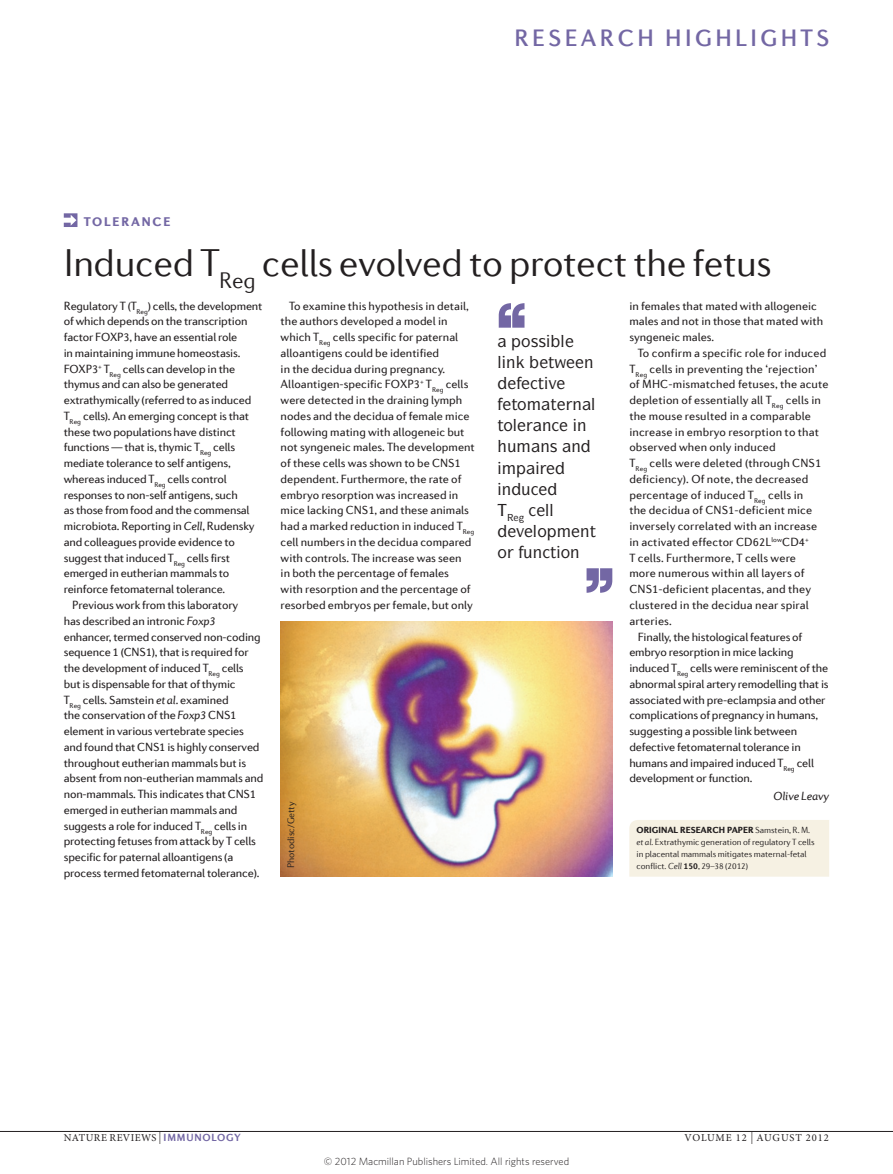
<style>
.page{position:relative;width:893px;height:1174px;background:#fff}
.page>*{position:absolute;margin:0;border:0;box-sizing:border-box;transform-origin:0 0}
.t1{font:300 39px "Diverda Sans Com";letter-spacing:-.01em;color:#231f20}
.sectionheader{font:500 24px "Diverda Sans Com";letter-spacing:.14em;color:#7367a4}
.pulloutquote{font:500 16.5px "ITC Symbol Std";color:#231f20}
.ministrap{font:900 12.75px "Diverda Sans Com";letter-spacing:.14em;color:#7367a4}
.boxbody{font:12px/15.8px "Diverda Sans Com Regular 2";color:#231f20}
.boxbody1{font:12px/15.8px "Diverda Sans Com Regular 2";letter-spacing:-.015em;color:#231f20}
.authorbold{font:italic 12px "Diverda Sans Com";letter-spacing:-.005em;color:#231f20}
.t2{font:300 10.5px "Whitney";color:#231f20}
.t3{font:10.5px "Minion Pro";letter-spacing:.04em;color:#231f20}
.t4{font:10.5px "Minion Pro";letter-spacing:.085em;color:#231f20}
.creditstyle{font:300 9.75px "Diverda Sans Com";letter-spacing:-.005em;color:#231f20}
.webbody{font:300 9px/12px "Diverda Sans Com";letter-spacing:-.005em;color:#231f20}
.s1{font-family:"Diverda Sans Com"}
.s2{font-weight:900}
.s3{font-style:italic}
.s4{font-weight:700}
.s5{font-family:"Diverda Sans Com";font-style:italic}
.s6{font-size:12px}
.s7{font-family:"Diverda Sans Com";font-weight:700;color:#7367a4}
</style>
<div class="page">
<svg style="left:587px;top:568px;width:25px;height:25px"></svg>
<svg style="left:499px;top:303px;width:25px;height:25px"></svg>
<img style="left:281px;top:622px;width:331px;height:254px">
<hr style="left:0;top:1131px;width:893px;height:1px;background:#231f20">
<svg style="left:64px;top:213px;width:13px;height:14px"></svg>
<div style="left:629px;top:820px;width:200px;height:56px;background:#f6f1e3"></div>
<p class="sectionheader" style="left:514px;top:24px;width:316px">RESEARCH HIGHLIGHTS</p>
<p class="ministrap" style="left:84px;top:213px;width:88px">TOLERANCE</p>
<p class="t1" style="left:64px;top:241px;width:709px">Induced T<sub>Reg</sub> cells evolved to protect the fetus</p>
<p class="boxbody" style="left:629px;top:297px;width:195px">in females that mated with allogeneic males and not in those that mated with syngeneic males.</p>
<p class="boxbody" style="left:629px;top:345px;width:201px;text-indent:9px">To confirm a specific role for induced T<sub>Reg</sub> cells in preventing the ‘rejection’ <span class="s1">of MHC-mismatched fetuses, the acute </span>depletion of essentially all T<sub>Reg</sub> cells in the mouse resulted in a comparable increase in embryo resorption to that observed when only induced<br>T<sub>Reg</sub> <span class="s1">cells were deleted (through CNS1 </span>deficiency). Of note, the decreased percentage of induced T<sub>Reg</sub> cells in<br><span class="s1">the decidua of CNS1-deficient mice </span>inversely correlated with an increase <span class="s1">in activated effector CD62L</span><sup>low</sup><span class="s1">CD4</span><sup>+<br></sup><span class="s1">T cells. Furthermore, T cells were<br></span>more numerous within all layers of <span class="s1">CNS1-deficient placentas, and they </span>clustered in the decidua near spiral arteries.</p>
<p class="boxbody" style="left:629px;top:628px;width:201px;text-indent:9px">Finally, the histological features of embryo resorption in mice lacking induced T<sub>Reg</sub> cells were reminiscent of the abnormal spiral artery remodelling that is associated with pre-eclampsia and other complications of pregnancy in humans, suggesting a possible link between defective fetomaternal tolerance in humans and impaired induced T<sub>Reg</sub> cell development or function.</p>
<p class="authorbold" style="left:773px;top:789px;width:57px">Olive Leavy</p>
<p class="webbody" style="left:637px;top:824px;width:180px"><span class="s2">ORIGINAL RESEARCH PAPER</span> Samstein, R. M. <span class="s3">et al.</span> Extrathymic generation of regulatory T cells in placental mammals mitigates maternal-fetal conflict. <span class="s3">Cell</span> <span class="s4">150</span>, 29–38 (2012)</p>
<p class="boxbody1" style="left:64px;top:297px;width:200px">Regulatory T (T<sub>Reg</sub>) cells, the development of which depends on the transcription factor FOXP3, have an essential role<br>in maintaining immune homeostasis.<br>FOXP3<sup>+</sup> T<sub>Reg</sub> cells can develop in the thymus and can also be generated extrathymically (referred to as induced T<sub>Reg</sub> cells). An emerging concept is that these two populations have distinct functions — that is, thymic T<sub>Reg</sub> cells mediate tolerance to self antigens, whereas induced T<sub>Reg</sub> cells control responses to non-self antigens, such<br>as those from food and the commensal microbiota. Reporting in <span class="s5">Cell</span>, Rudensky and colleagues provide evidence to suggest that induced T<sub>Reg</sub> cells first emerged in eutherian mammals to reinforce fetomaternal tolerance.</p>
<p class="boxbody" style="left:64px;top:597px;width:201px;text-indent:9px">Previous work from this laboratory<br>has described an intronic <span class="s5">Foxp3 </span>enhancer, termed conserved non-coding <span class="s1">sequence 1 (CNS1), that is required for </span>the development of induced T<sub>Reg</sub> cells but is dispensable for that of thymic<br>T<sub>Reg</sub> <span class="s1">cells. Samstein</span> <span class="s5">et al.</span> examined<br>the conservation of the <span class="s5">Foxp3</span> <span class="s1">CNS1 </span>element in various vertebrate species <span class="s1">and found that CNS1 is highly conserved </span>throughout eutherian mammals but is absent from non-eutherian mammals and <span class="s1">non-mammals. This indicates that CNS1 </span>emerged in eutherian mammals and suggests a role for induced T<sub>Reg</sub> cells in <span class="s1">protecting fetuses from attack by T cells </span>specific for paternal alloantigens (a process termed fetomaternal tolerance).</p>
<p class="boxbody" style="left:281px;top:297px;width:196px;text-indent:9px">To examine this hypothesis in detail, the authors developed a model in which T<sub>Reg</sub> cells specific for paternal alloantigens could be identified<br>in the decidua during pregnancy.<br>Alloantigen-specific FOXP3<sup>+</sup> T<sub>Reg</sub> cells were detected in the draining lymph nodes and the decidua of female mice following mating with allogeneic but not syngeneic males. The development <span class="s1">of these cells was shown to be CNS1 </span>dependent. Furthermore, the rate of embryo resorption was increased in <span class="s1">mice lacking CNS1, and these animals </span>had a marked reduction in induced T<sub>Reg </sub>cell numbers in the decidua compared with controls. The increase was seen<br>in both the percentage of females<br>with resorption and the percentage of resorbed embryos per female, but only</p>
<p class="pulloutquote" style="left:521px;top:331px;width:45px">□▲▲ ●</p>
<p class="pulloutquote" style="left:551px;top:394px;width:47px">▼ ■●</p>
<p class="pulloutquote" style="left:497px;top:415px;width:21px">▼□●</p>
<p class="pulloutquote" style="left:507px;top:436px;width:75px">◆ ■▲ ■</p>
<p class="pulloutquote" style="left:516px;top:520px;width:32px">❖ ●□</p>
<p class="pulloutquote" style="left:497px;top:541px;width:84px">□ ◆■ ▼□■</p>
<p class="creditstyle" style="left:285px;top:868px;width:68px;rotate:-90deg">Photodisc/Getty</p>
<p class="t3" style="left:64px;top:1131px;width:179px">NATURE REVIEWS <span class="s6">|</span> <span class="s7">IMMUNOLOGY</span></p>
<p class="t4" style="left:684px;top:1131px;width:146px">VOLUME 12 <span class="s6">|</span> AUGUST 2012</p>
<p class="t2" style="left:324px;top:1154px;width:247px">© 2012 Macmillan Publishers Limited. All rights reserved</p>
</div>
